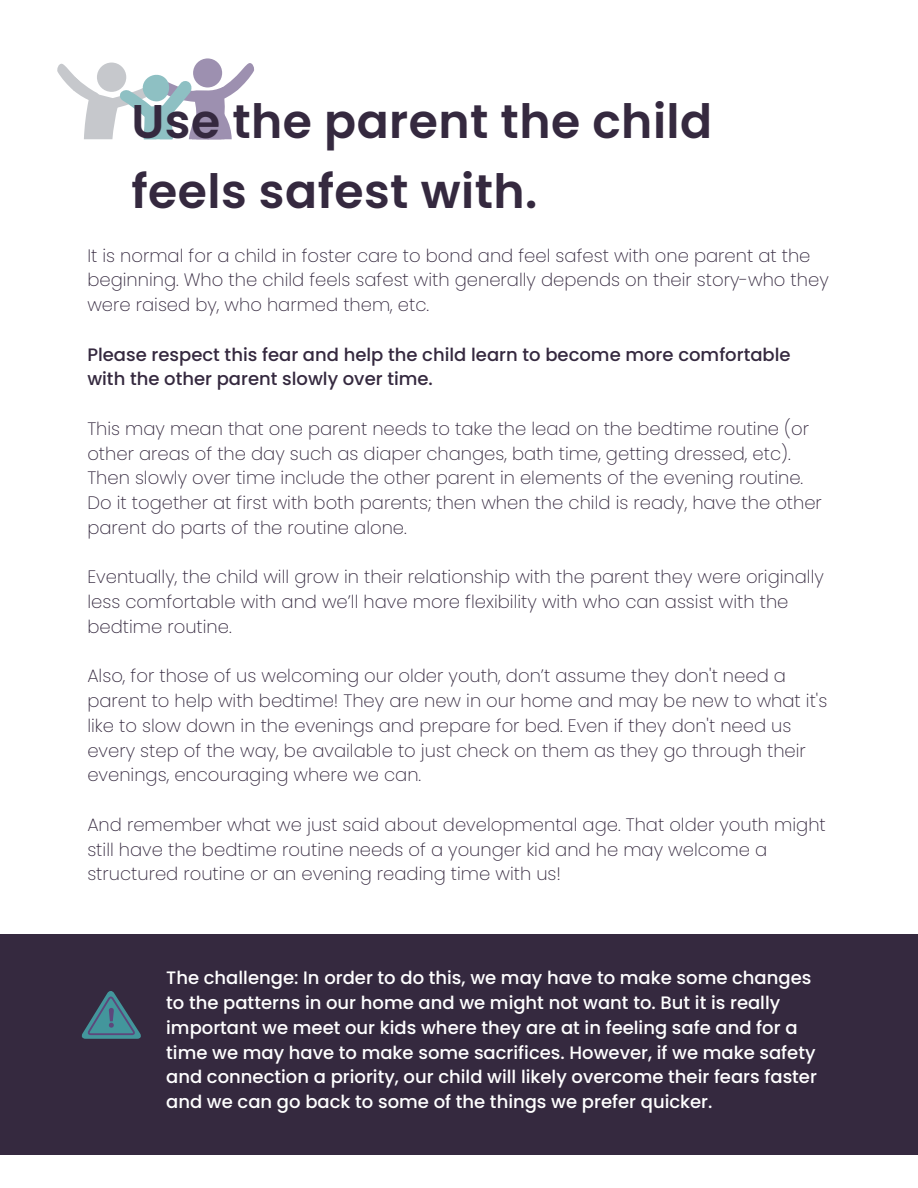
<style>
.page{position:relative;width:918px;height:1188px;background:#fff}
.page>*{position:absolute;margin:0;border:0;box-sizing:border-box;transform-origin:0 0}
.t1{font:600 47.25px/70.5px "Poppins";letter-spacing:.01em;color:#35293f}
.t2{font:200 18px/24.8px "Poppins";color:#35293f}
.t3{font:500 18px/24.8px "Poppins";color:#fff}
.t4{font:500 18px/24.8px "Poppins";color:#35293f}
</style>
<div class="page">
<div style="left:0;top:934px;width:918px;height:221px;background:#35293f"></div>
<svg style="left:193px;top:58px;width:29px;height:29px"></svg>
<svg style="left:57px;top:62px;width:197px;height:77px"></svg>
<svg style="left:81px;top:991px;width:60px;height:48px"></svg>
<p class="t1" style="left:131px;top:86px;width:582px">Use the parent the child feels safest with.</p>
<p class="t2" style="left:87px;top:243px;width:743px">It is normal for a child in foster care to bond and feel safest with one parent at the beginning. Who the child feels safest with generally depends on their story-who they were raised by, who harmed them, etc.</p>
<p class="t4" style="left:87px;top:342px;width:705px">Please respect this fear and help the child learn to become more comfortable with the other parent slowly over time.</p>
<p class="t2" style="left:87px;top:416px;width:736px">This may mean that one parent needs to take the lead on the bedtime routine (or other areas of the day such as diaper changes, bath time, getting dressed, etc).<br>Then slowly over time include the other parent in elements of the evening routine.<br>Do it together at first with both parents; then when the child is ready, have the other parent do parts of the routine alone.</p>
<p class="t2" style="left:87px;top:565px;width:738px">Eventually, the child will grow in their relationship with the parent they were originally less comfortable with and we’ll have more flexibility with who can assist with the bedtime routine.</p>
<p class="t2" style="left:87px;top:664px;width:700px">Also, for those of us welcoming our older youth, don’t assume they don't need a</p>
<p class="t2" style="left:87px;top:689px;width:741px">parent to help with bedtime! They are new in our home and may be new to what it's like to slow down in the evenings and prepare for bed. Even if they don't need us every step of the way, be available to just check on them as they go through their evenings, encouraging where we can.</p>
<p class="t2" style="left:87px;top:812px;width:740px">And remember what we just said about developmental age. That older youth might still have the bedtime routine needs of a younger kid and he may welcome a structured routine or an evening reading time with us!</p>
<p class="t3" style="left:166px;top:966px;width:652px">The challenge: In order to do this, we may have to make some changes to the patterns in our home and we might not want to. But it is really important we meet our kids where they are at in feeling safe and for a time we may have to make some sacrifices. However, if we make safety and connection a priority, our child will likely overcome their fears faster and we can go back to some of the things we prefer quicker.</p>
</div>
